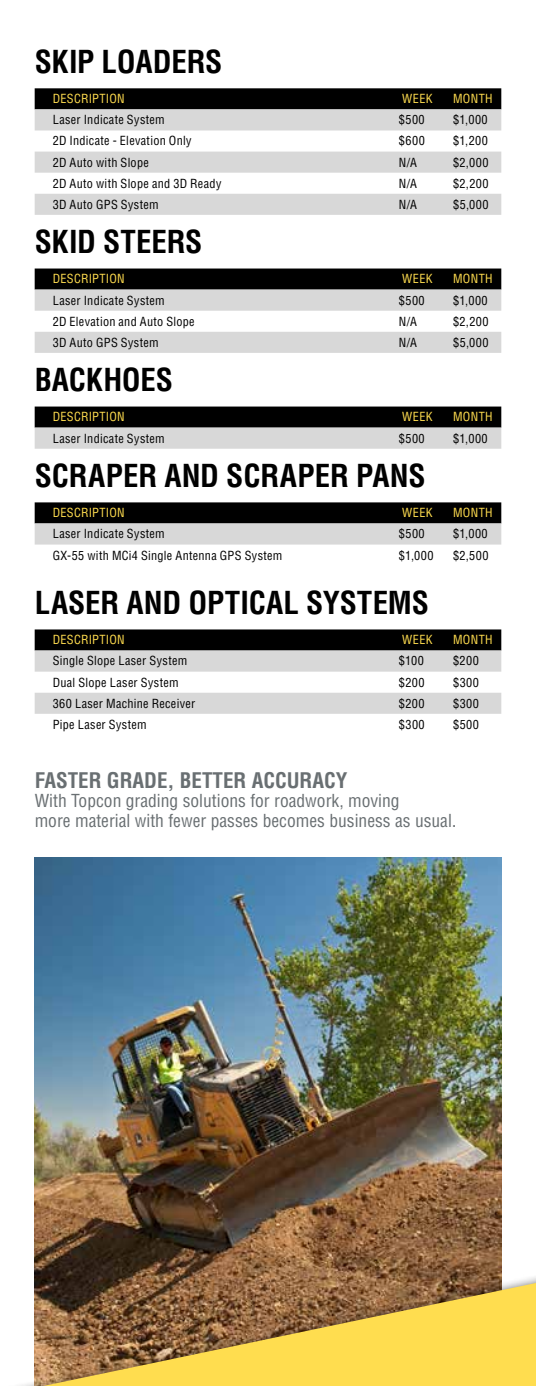
<style>
.page{position:relative;width:536px;height:1386px;background:#fff}
.page>*{position:absolute;margin:0;border:0;box-sizing:border-box;transform-origin:0 0}
.t1{font:700 condensed 30.8px "Helvetica LT Std";letter-spacing:-.005em;color:#000}
.t2{font:700 condensed 21px "Helvetica LT Std";color:#696f72}
.t3{font:condensed 17.5px/19.2px "Helvetica LT Std";color:#696f72}
.t4{font:condensed 12.25px "Helvetica LT Std";letter-spacing:.025em;color:#000}
.t5{font:condensed 12.25px "Helvetica LT Std";letter-spacing:.025em;color:#ffdd4f}
.s1{font-size:19.25px}
</style>
<div class="page">
<img style="left:35px;top:857px;width:466px;height:416px">
<div style="left:0;top:1273px;width:536px;height:113px;background:#000;opacity:.5"></div>
<svg style="left:6px;top:1281px;width:530px;height:105px;background:#c4a250"></svg>
<svg style="left:35px;top:629px;width:466px;height:43px;background:#707070"></svg>
<div style="left:35px;top:693px;width:466px;height:21px;background:#d8d8d8"></div>
<svg style="left:35px;top:269px;width:466px;height:42px;background:#6f6f6f"></svg>
<div style="left:35px;top:332px;width:466px;height:21px;background:#d8d8d8"></div>
<svg style="left:35px;top:502px;width:466px;height:43px;background:#707070"></svg>
<svg style="left:35px;top:407px;width:466px;height:42px;background:#6f6f6f"></svg>
<div style="left:35px;top:88px;width:466px;height:21px;background:#000"></div>
<svg style="left:35px;top:109px;width:466px;height:106px"></svg>
<div style="left:35px;top:152px;width:466px;height:21px;background:#d8d8d8"></div>
<h1 class="t1" style="left:35px;top:42px;width:189px">SKIP LOADERS</h1>
<p class="t5" style="left:53px;top:91px;width:74px">DESCRIPTION</p>
<p class="t5" style="left:402px;top:91px;width:32px">WEEK</p>
<p class="t5" style="left:453px;top:91px;width:41px">MONTH</p>
<p class="t4" style="left:53px;top:112px;width:113px">Laser Indicate System</p>
<p class="t4" style="left:399px;top:112px;width:27px">$500</p>
<p class="t4" style="left:453px;top:112px;width:36px">$1,000</p>
<p class="t4" style="left:53px;top:133px;width:140px">2D Indicate - Elevation Only</p>
<p class="t4" style="left:399px;top:133px;width:27px">$600</p>
<p class="t4" style="left:453px;top:133px;width:36px">$1,200</p>
<p class="t4" style="left:53px;top:154px;width:98px">2D Auto with Slope</p>
<p class="t4" style="left:399px;top:154px;width:20px">N/A</p>
<p class="t4" style="left:453px;top:154px;width:37px">$2,000</p>
<p class="t4" style="left:53px;top:175px;width:170px">2D Auto with Slope and 3D Ready</p>
<p class="t4" style="left:399px;top:175px;width:20px">N/A</p>
<p class="t4" style="left:453px;top:175px;width:37px">$2,200</p>
<p class="t4" style="left:53px;top:197px;width:107px">3D Auto GPS System</p>
<p class="t4" style="left:399px;top:197px;width:20px">N/A</p>
<p class="t4" style="left:453px;top:197px;width:37px">$5,000</p>
<h1 class="t1" style="left:35px;top:222px;width:169px">SKID STEERS</h1>
<p class="t5" style="left:53px;top:271px;width:74px">DESCRIPTION</p>
<p class="t5" style="left:402px;top:271px;width:32px">WEEK</p>
<p class="t5" style="left:453px;top:271px;width:41px">MONTH</p>
<p class="t4" style="left:53px;top:292px;width:113px">Laser Indicate System</p>
<p class="t4" style="left:399px;top:292px;width:27px">$500</p>
<p class="t4" style="left:453px;top:292px;width:36px">$1,000</p>
<p class="t4" style="left:53px;top:314px;width:143px">2D Elevation and Auto Slope</p>
<p class="t4" style="left:399px;top:314px;width:20px">N/A</p>
<p class="t4" style="left:453px;top:314px;width:37px">$2,200</p>
<p class="t4" style="left:53px;top:335px;width:107px">3D Auto GPS System</p>
<p class="t4" style="left:399px;top:335px;width:20px">N/A</p>
<p class="t4" style="left:453px;top:335px;width:37px">$5,000</p>
<h1 class="t1" style="left:35px;top:360px;width:140px">BACKHOES</h1>
<p class="t5" style="left:53px;top:409px;width:74px">DESCRIPTION</p>
<p class="t5" style="left:402px;top:409px;width:32px">WEEK</p>
<p class="t5" style="left:453px;top:409px;width:41px">MONTH</p>
<p class="t4" style="left:53px;top:430px;width:113px">Laser Indicate System</p>
<p class="t4" style="left:399px;top:430px;width:27px">$500</p>
<p class="t4" style="left:453px;top:430px;width:36px">$1,000</p>
<h1 class="t1" style="left:35px;top:456px;width:392px">SCRAPER AND SCRAPER PANS</h1>
<p class="t5" style="left:53px;top:505px;width:74px">DESCRIPTION</p>
<p class="t5" style="left:402px;top:505px;width:32px">WEEK</p>
<p class="t5" style="left:453px;top:505px;width:41px">MONTH</p>
<p class="t4" style="left:53px;top:526px;width:113px">Laser Indicate System</p>
<p class="t4" style="left:399px;top:526px;width:27px">$500</p>
<p class="t4" style="left:453px;top:526px;width:36px">$1,000</p>
<p class="t4" style="left:53px;top:547px;width:231px">GX-55 with MCi4 Single Antenna GPS System</p>
<p class="t4" style="left:399px;top:547px;width:36px">$1,000</p>
<p class="t4" style="left:453px;top:547px;width:37px">$2,500</p>
<h1 class="t1" style="left:35px;top:583px;width:395px">LASER AND OPTICAL SYSTEMS</h1>
<p class="t5" style="left:53px;top:632px;width:74px">DESCRIPTION</p>
<p class="t5" style="left:402px;top:632px;width:32px">WEEK</p>
<p class="t5" style="left:453px;top:632px;width:41px">MONTH</p>
<p class="t4" style="left:53px;top:653px;width:136px">Single Slope Laser System</p>
<p class="t4" style="left:399px;top:653px;width:26px">$100</p>
<p class="t4" style="left:453px;top:653px;width:27px">$200</p>
<p class="t4" style="left:53px;top:674px;width:127px">Dual Slope Laser System</p>
<p class="t4" style="left:399px;top:674px;width:27px">$200</p>
<p class="t4" style="left:453px;top:674px;width:27px">$300</p>
<p class="t4" style="left:53px;top:696px;width:144px">360 Laser Machine Receiver</p>
<p class="t4" style="left:399px;top:696px;width:27px">$200</p>
<p class="t4" style="left:453px;top:696px;width:27px">$300</p>
<p class="t4" style="left:53px;top:717px;width:95px">Pipe Laser System</p>
<p class="t4" style="left:399px;top:717px;width:27px">$300</p>
<p class="t4" style="left:453px;top:717px;width:27px">$500</p>
<h2 class="t2" style="left:35px;top:767px;width:314px">FASTER GRADE, BETTER ACCURACY</h2>
<h3 class="t3" style="left:35px;top:791px;width:423px">With Topcon grading solutions for roadwork, moving<br>more material with fewer passes becomes business as usual<span class="s1">.</span></h3>
</div>
